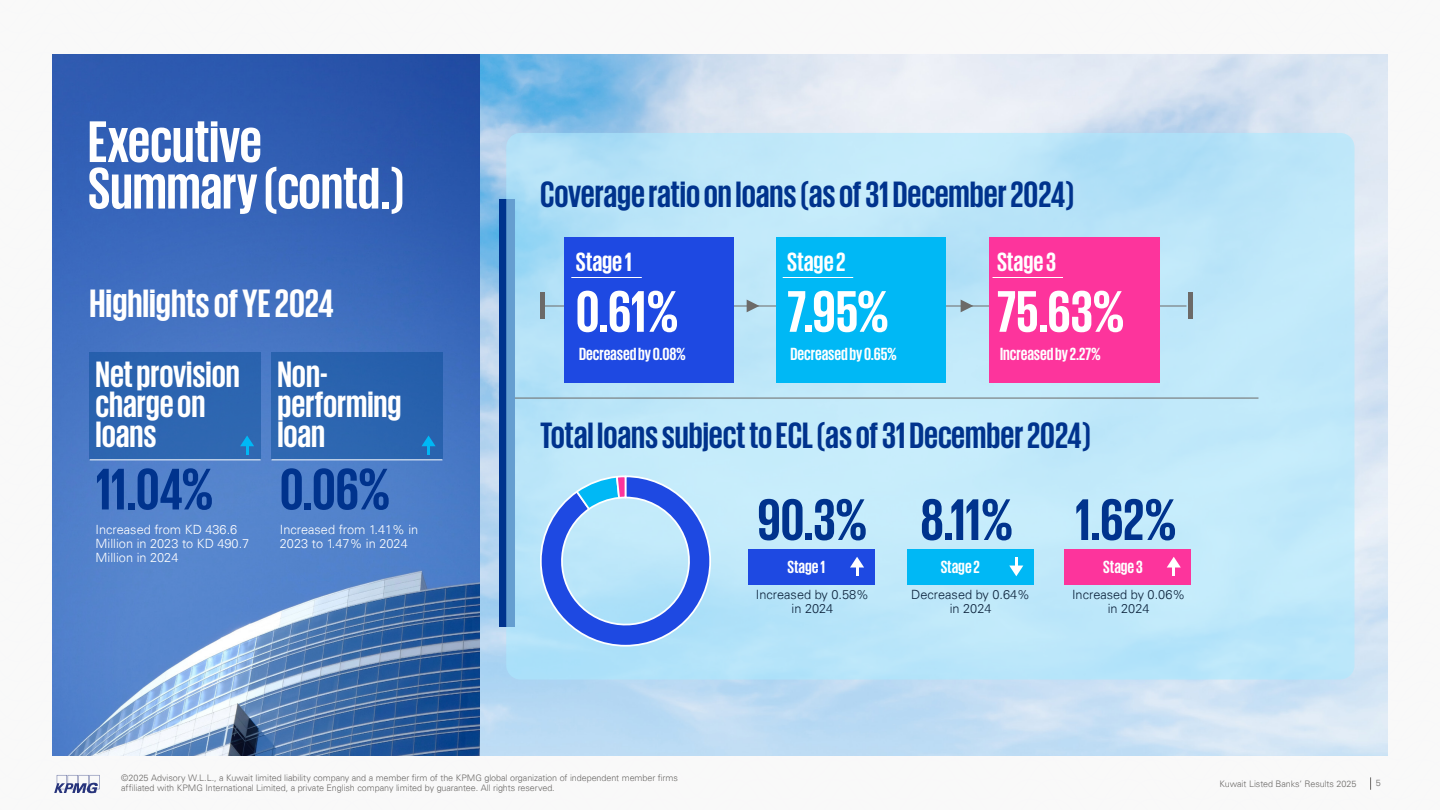
<style>
.page{position:relative;width:1440px;height:810px;background:#fff}
.page>*{position:absolute;margin:0;border:0;box-sizing:border-box;transform-origin:0 0}
.t1{font:700 60px/46.5px "KPMG";color:#fff}
.t2{font:700 60px "KPMG";letter-spacing:-.005em;color:#00338d}
.t3{font:700 40.5px "KPMG";color:#fff}
.t4{font:700 37.5px "KPMG";color:#00338d}
.t5{font:700 37.5px/30px "KPMG";color:#fff}
.t6{font:700 27px "KPMG";color:#fff}
.t7{font:700 18px "KPMG";color:#fff}
.t8{font:300 12.75px/14.2px "Univers 45";color:#fff}
.t9{font:300 12.75px/14.2px "Univers 45";color:#0c233c;text-align:center}
.t10{font:300 9px/10.5px "Univers 45";letter-spacing:-.01em;color:#6c6a68}
</style>
<div class="page">
<svg style="left:1370px;top:777px;width:1px;height:13px"></svg>
<svg style="left:54px;top:775px;width:46px;height:18px"></svg>
<img style="left:52px;top:54px;width:1335px;height:702px">
<div style="left:90px;top:352px;width:171px;height:108px;background:#2c64b0"></div>
<hr style="left:90px;top:459px;width:171px;height:1px;background:#fff">
<svg style="left:240px;top:435px;width:14px;height:20px"></svg>
<div style="left:499px;top:199px;width:16px;height:428px;background:#00338d"></div>
<svg style="left:506px;top:133px;width:848px;height:547px;background:#bce6f8"></svg>
<hr style="left:515px;top:398px;width:743px;height:1px;background:#6c6a68">
<div style="left:271px;top:352px;width:171px;height:108px;background:#2a64af"></div>
<hr style="left:271px;top:459px;width:171px;height:1px;background:#fff">
<svg style="left:422px;top:435px;width:14px;height:20px"></svg>
<div style="left:1064px;top:549px;width:127px;height:36px;background:#fd349c"></div>
<svg style="left:1167px;top:557px;width:14px;height:19px"></svg>
<div style="left:907px;top:549px;width:127px;height:36px;background:#00b8f5"></div>
<svg style="left:1009px;top:557px;width:14px;height:19px"></svg>
<div style="left:748px;top:549px;width:127px;height:36px;background:#1e49e2"></div>
<svg style="left:850px;top:557px;width:14px;height:19px"></svg>
<hr style="left:541px;top:306px;width:645px;height:1px;background:#6c6a68">
<div style="left:540px;top:292px;width:5px;height:27px;background:#6c6a68"></div>
<svg style="left:747px;top:300px;width:12px;height:12px"></svg>
<svg style="left:961px;top:300px;width:12px;height:12px"></svg>
<hr style="left:1188px;top:292px;width:4px;height:27px;background:#6c6a68">
<div style="left:989px;top:237px;width:170px;height:145px;background:#fd349c"></div>
<hr style="left:993px;top:277px;width:70px;height:1px;background:#fff">
<div style="left:776px;top:237px;width:169px;height:145px;background:#00b8f5"></div>
<hr style="left:783px;top:277px;width:70px;height:1px;background:#fff">
<div style="left:565px;top:237px;width:169px;height:145px;background:#1e49e2"></div>
<hr style="left:571px;top:277px;width:71px;height:1px;background:#fff">
<svg style="left:540px;top:475px;width:172px;height:173px;background:#8ebaf2"></svg>
<h1 class="t1" style="left:88px;top:117px;width:318px">Executive<br>Summary (contd.)</h1>
<h2 class="t3" style="left:90px;top:283px;width:246px">Highlights of YE 2024</h2>
<h3 class="t5" style="left:96px;top:358px;width:146px">Net provision charge on loans</h3>
<h1 class="t2" style="left:96px;top:459px;width:119px">11.04%</h1>
<h3 class="t8" style="left:96px;top:522px;width:155px">Increased from KD 436.6<br>Million in 2023 to KD 490.7<br>Million in 2024</h3>
<h3 class="t5" style="left:277px;top:358px;width:126px">Non&shy;performing loan</h3>
<h1 class="t2" style="left:280px;top:459px;width:112px">0.06%</h1>
<h3 class="t8" style="left:280px;top:522px;width:140px">Increased from 1.41% in<br>2023 to 1.47% in 2024</h3>
<h3 class="t4" style="left:540px;top:176px;width:536px">Coverage ratio on loans (as of 31 December 2024)</h3>
<h3 class="t6" style="left:576px;top:249px;width:58px">Stage 1</h3>
<h3 class="t6" style="left:787px;top:249px;width:60px">Stage 2</h3>
<h3 class="t6" style="left:997px;top:249px;width:61px">Stage 3</h3>
<h1 class="t1" style="left:576px;top:286px;width:104px">0.61%</h1>
<h1 class="t1" style="left:787px;top:286px;width:103px">7.95%</h1>
<h1 class="t1" style="left:997px;top:286px;width:129px">75.63%</h1>
<h3 class="t7" style="left:579px;top:345px;width:108px">Decreased by 0.08%</h3>
<h3 class="t7" style="left:790px;top:345px;width:108px">Decreased by 0.65%</h3>
<h3 class="t7" style="left:1000px;top:345px;width:102px">Increased by 2.27%</h3>
<h3 class="t4" style="left:540px;top:416px;width:552px">Total loans subject to ECL (as of 31 December 2024)</h3>
<h1 class="t2" style="left:757px;top:490px;width:112px">90.3%</h1>
<h3 class="t7" style="left:788px;top:558px;width:39px">Stage 1</h3>
<h3 class="t9" style="left:756px;top:588px;width:115px">Increased by 0.58% in 2024</h3>
<h1 class="t2" style="left:920px;top:490px;width:94px">8.11%</h1>
<h3 class="t7" style="left:941px;top:558px;width:41px">Stage 2</h3>
<h3 class="t9" style="left:911px;top:588px;width:120px">Decreased by 0.64% in 2024</h3>
<h1 class="t2" style="left:1075px;top:490px;width:103px">1.62%</h1>
<h3 class="t7" style="left:1103px;top:558px;width:41px">Stage 3</h3>
<h3 class="t9" style="left:1072px;top:588px;width:115px">Increased by 0.06% in 2024</h3>
<p class="t10" style="left:121px;top:772px;width:558px">©2025 Advisory W.L.L., a Kuwait limited liability company and a member firm of the KPMG global organization of independent member firms affiliated with KPMG International Limited, a private English company limited by guarantee. All rights reserved.</p>
<p class="t10" style="left:1220px;top:778px;width:138px">Kuwait Listed Banks‘ Results 2025</p>
<p class="t10" style="left:1376px;top:778px;width:7px">5</p>
</div>
